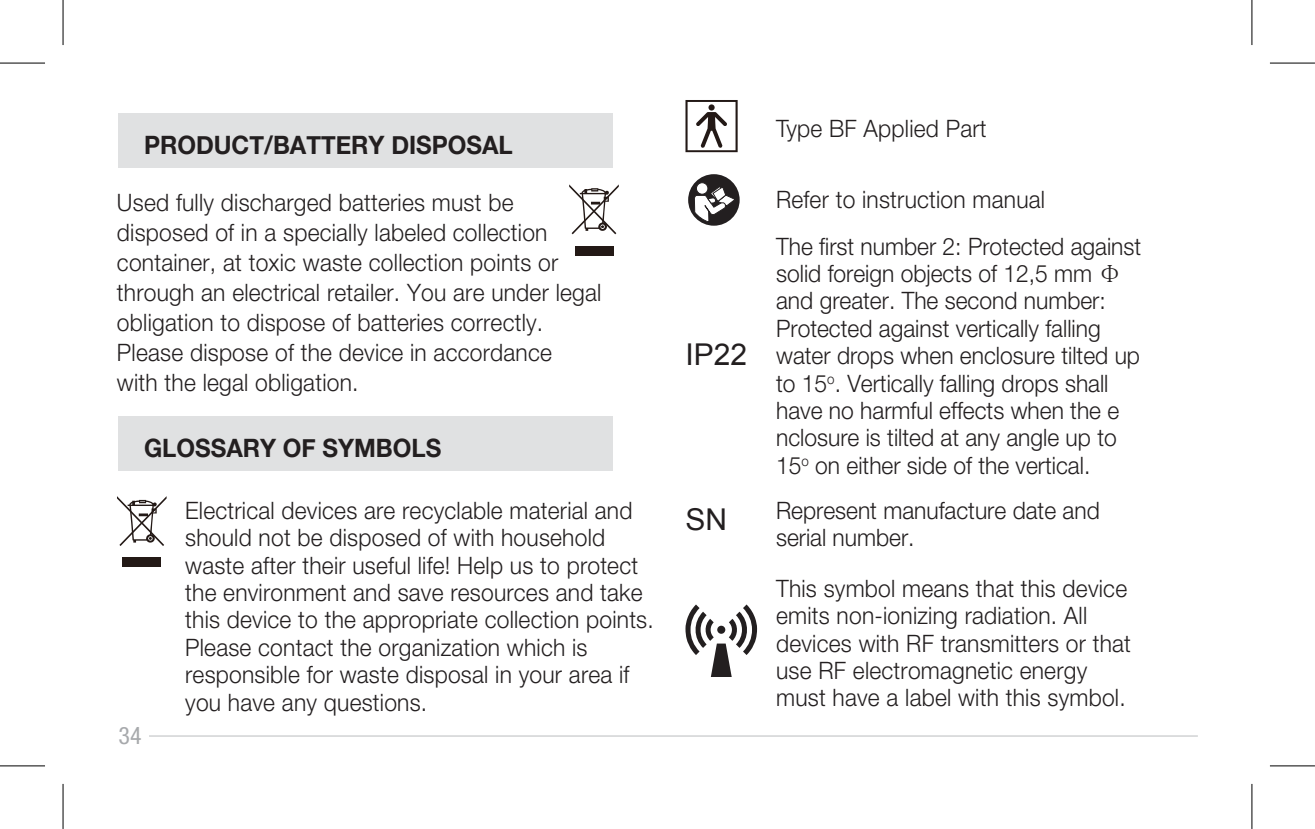
<style>
.page{position:relative;width:1315px;height:829px;background:#fff}
.page>*{position:absolute;margin:0;border:0;box-sizing:border-box;transform-origin:0 0}
.t1{font:30px "Arial";color:#231f20}
.t2{font:700 25.2px "Helvetica Neue";color:#231f20;scale:.95 1}
.t3{font:300 24px/27.3px "Helvetica Neue LT Std";letter-spacing:.01em;color:#231f20;scale:.95 1}
.t4{font:condensed 24px "Helvetica Neue LT Std";color:#a7a9ac}
.s1{font-family:"Adobe Song Std"}
</style>
<div class="page">
<div style="left:575px;top:246px;width:38px;height:9px;background:#231916"></div>
<svg style="left:569px;top:184px;width:49px;height:50px"></svg>
<div style="left:123px;top:557px;width:38px;height:10px;background:#231916"></div>
<svg style="left:117px;top:496px;width:49px;height:49px"></svg>
<hr style="left:149px;top:734px;width:1048px;height:2px;background:#d1d3d4">
<svg style="left:685px;top:604px;width:72px;height:72px"></svg>
<svg style="left:0;top:766px;width:45px;height:1px"></svg>
<svg style="left:1270px;top:766px;width:44px;height:1px"></svg>
<svg style="left:1252px;top:0;width:1px;height:45px"></svg>
<svg style="left:1252px;top:784px;width:1px;height:44px"></svg>
<hr style="left:0;top:62px;width:45px;height:2px;background:#000">
<hr style="left:1269px;top:62px;width:45px;height:2px;background:#000">
<hr style="left:0;top:764px;width:45px;height:2px;background:#000">
<hr style="left:1269px;top:764px;width:45px;height:2px;background:#000">
<hr style="left:62px;top:0;width:2px;height:45px;background:#000">
<hr style="left:62px;top:783px;width:2px;height:45px;background:#000">
<hr style="left:1250px;top:0;width:2px;height:45px;background:#000">
<hr style="left:1250px;top:783px;width:2px;height:45px;background:#000">
<div style="left:118px;top:113px;width:495px;height:54px;background:#e0e1e2"></div>
<div style="left:118px;top:416px;width:495px;height:54px;background:#e0e1e2"></div>
<svg style="left:685px;top:100px;width:52px;height:52px"></svg>
<div style="left:688px;top:174px;width:51px;height:51px;background:#231f20;border-radius:50%"></div>
<div style="left:696px;top:183px;width:11px;height:11px;background:#fff;border-radius:50%"></div>
<div style="left:696px;top:182px;width:11px;height:12px;border:1px solid #231f20;border-radius:50%"></div>
<svg style="left:694px;top:186px;width:41px;height:36px"></svg>
<p class="t2" style="left:144px;top:125px;width:389px">PRODUCT/BATTERY DISPOSAL</p>
<p class="t3" style="left:117px;top:187px;width:511px;line-height:30px">Used fully discharged batteries must be disposed of in a specially labeled collection container, at toxic waste collection points or through an electrical retailer. You are under legal obligation to dispose of batteries correctly.<br>Please dispose of the device in accordance<br>with the legal obligation.</p>
<p class="t2" style="left:144px;top:428px;width:314px">GLOSSARY OF SYMBOLS</p>
<p class="t4" style="left:118px;top:721px;width:25px">34</p>
<p class="t3" style="left:185px;top:496px;width:494px">Electrical devices are recyclable material and should not be disposed of with household waste after their useful life! Help us to protect the environment and save resources and take this device to the appropriate collection points.<br>Please contact the organization which is responsible for waste disposal in your area if you have any questions.</p>
<p class="t1" style="left:685px;top:334px;width:63px">IP22</p>
<p class="t1" style="left:685px;top:500px;width:43px">SN</p>
<p class="t3" style="left:775px;top:115px;width:223px">Type BF Applied Part</p>
<p class="t3" style="left:775px;top:176px;width:386px;line-height:46.5px">Refer to instruction manual<br>The first number 2: Protected against</p>
<p class="t3" style="left:776px;top:259px;width:384px">solid foreign objects of 12,5 mm <span class="s1">Ф </span>and greater. The second number:<br>Protected against vertically falling water drops when enclosure tilted up to 15<sup>o</sup>. Vertically falling drops shall have no harmful effects when the e nclosure is tilted at any angle up to 15<sup>o</sup> on either side of the vertical.</p>
<p class="t3" style="left:775px;top:496px;width:342px">Represent manufacture date and serial number.</p>
<p class="t3" style="left:776px;top:573px;width:375px">This symbol means that this device emits non-ionizing radiation. All devices with RF transmitters or that use RF electromagnetic energy must have a label with this symbol.</p>
</div>
